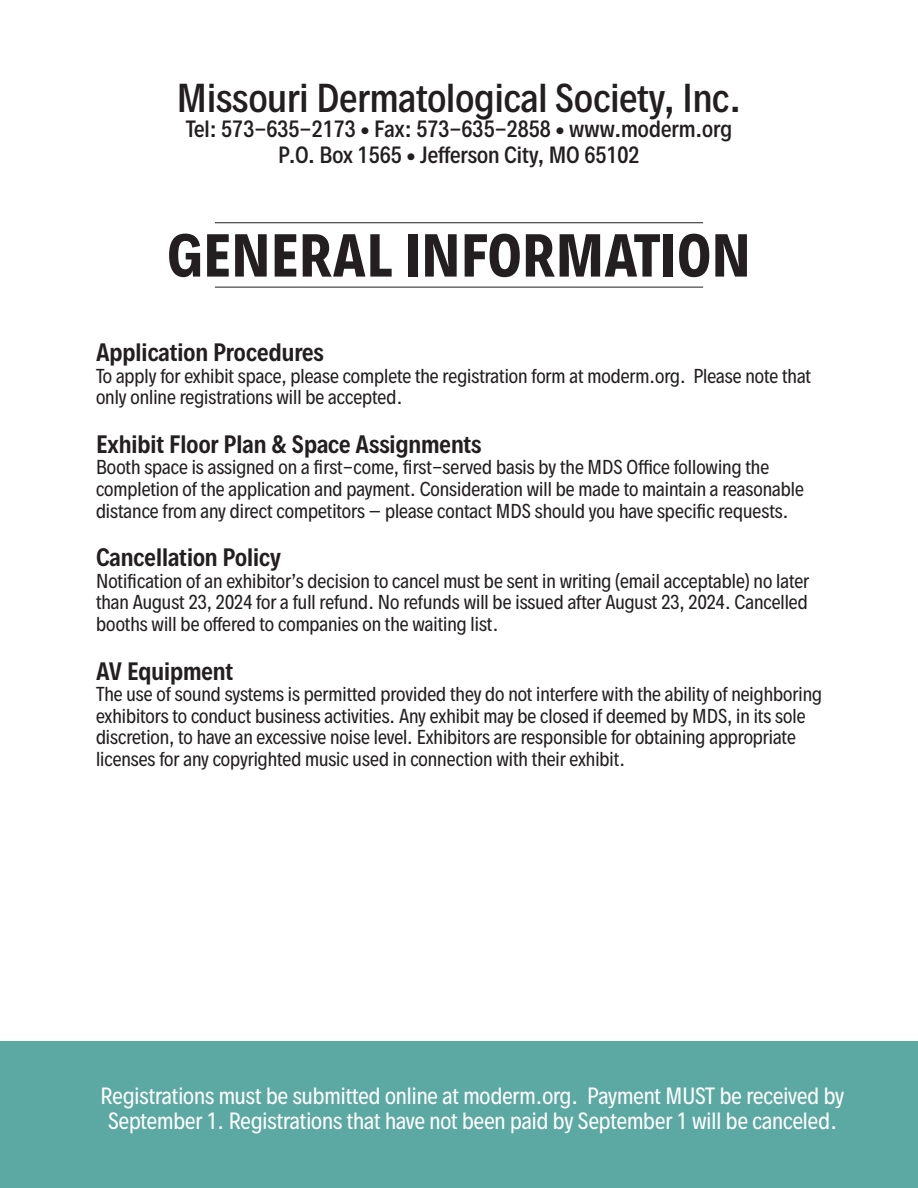
<style>
.page{position:relative;width:918px;height:1188px;background:#fff}
.page>*{position:absolute;margin:0;border:0;box-sizing:border-box;transform-origin:0 0}
.t1{font:700 54px "Decalotype";color:#231f20}
.t2{font:500 36px "Decalotype";color:#231f20}
.t3{font:600 22.5px "Decalotype";color:#231f20}
.t4{font:21px/25.2px "Decalotype";color:#fff;text-align:center}
.t5{font:500 21px/25.2px "Decalotype";color:#231f20;text-align:center}
.t6{font:18px/21.6px "Decalotype";color:#231f20}
</style>
<div class="page">
<hr style="left:215px;top:222px;width:488px;height:1px;background:#231f20">
<hr style="left:215px;top:287px;width:488px;height:1px;background:#231f20">
<div style="left:0;top:1100px;width:918px;height:88px;background:#5ca8a2"></div>
<div style="left:0;top:1042px;width:918px;height:135px;background:#5ca8a2"></div>
<p class="t2" style="left:177px;top:74px;width:566px">Missouri Dermatological Society, Inc.</p>
<p class="t5" style="left:186px;top:117px;width:548px">Tel: 573-635-2173 • Fax: 573-635-2858 • www.moderm.org<br>P.O. Box 1565 • Jefferson City, MO 65102</p>
<p class="t1" style="left:167px;top:218px;width:585px">GENERAL INFORMATION</p>
<p class="t3" style="left:96px;top:337px;width:229px">Application Procedures</p>
<p class="t6" style="left:96px;top:365px;width:717px">To apply for exhibit space, please complete the registration form at moderm.org. Please note that only online registrations will be accepted.</p>
<p class="t3" style="left:96px;top:429px;width:387px">Exhibit Floor Plan &amp; Space Assignments</p>
<p class="t6" style="left:96px;top:457px;width:709px">Booth space is assigned on a first-come, first-served basis by the MDS Office following the completion of the application and payment. Consideration will be made to maintain a reasonable distance from any direct competitors – please contact MDS should you have specific requests.</p>
<p class="t3" style="left:96px;top:542px;width:186px">Cancellation Policy</p>
<p class="t6" style="left:96px;top:570px;width:715px;text-align:justify">Notification of an exhibitor’s decision to cancel must be sent in writing (email acceptable) no later than August 23, 2024 for a full refund. No refunds will be issued after August 23, 2024. Cancelled booths will be offered to companies on the waiting list.</p>
<p class="t3" style="left:96px;top:656px;width:139px">AV Equipment</p>
<p class="t6" style="left:96px;top:683px;width:728px">The use of sound systems is permitted provided they do not interfere with the ability of neighboring exhibitors to conduct business activities. Any exhibit may be closed if deemed by MDS, in its sole discretion, to have an excessive noise level. Exhibitors are responsible for obtaining appropriate licenses for any copyrighted music used in connection with their exhibit.</p>
<p class="t4" style="left:101px;top:1083px;width:745px">Registrations must be submitted online at moderm.org. Payment MUST be received by<br>September 1. Registrations that have not been paid by September 1 will be canceled.</p>
</div>
